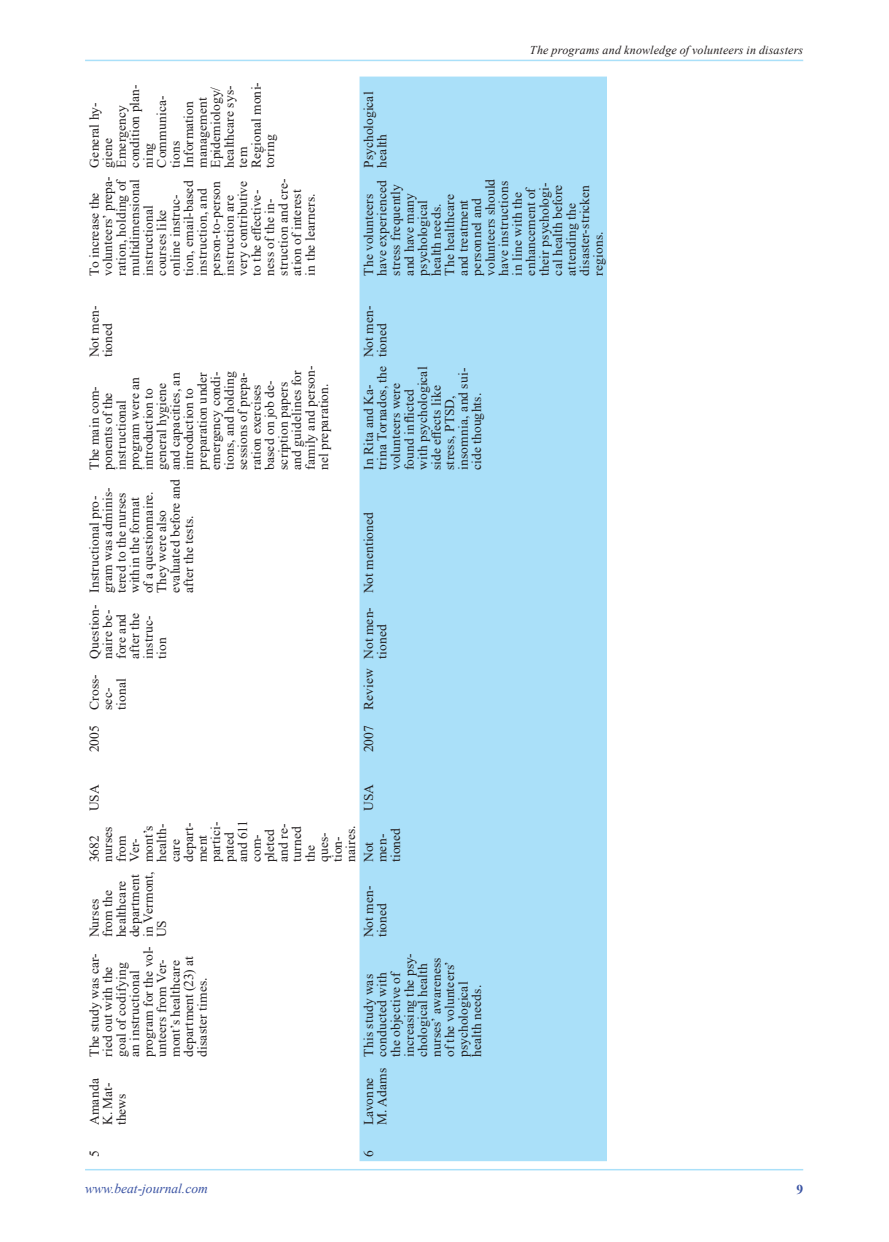
<style>
.page{position:relative;width:889px;height:1242px;background:#fff}
.page>*{position:absolute;margin:0;border:0;box-sizing:border-box;transform-origin:0 0}
.t1{font:13.5px/13.5px "Times New Roman";letter-spacing:.01em;color:#231f20}
.t2{font:italic 13.5px "Times New Roman";color:#3a53a3}
.t3{font:700 13.5px "Times New Roman";color:#3a53a3}
.t4{font:italic 12px "Times New Roman";letter-spacing:.015em;color:#231f20}
</style>
<div class="page">
<hr style="left:85px;top:1169px;width:718px;height:1px;background:#aae0f9">
<hr style="left:85px;top:60px;width:718px;height:1px;background:#aae0f9">
<div style="left:359px;top:77px;width:248px;height:1084px;background:#aae0f9"></div>
<p class="t1" style="left:87px;top:168px;width:87px;rotate:-90deg">General hy&shy;giene<br>Emergency condition plan&shy;ning<br>Communica&shy;tions<br>Information management<br>Epidemiology/ healthcare sys&shy;tem<br>Regional moni&shy;toring</p>
<p class="t1" style="left:87px;top:276px;width:101px;rotate:-90deg">To increase the volunteers’ prepa&shy;ration, holding of multidimensional instructional courses like online instruc&shy;tion, email-based instruction, and person-to-person instruction are very contributive to the effective&shy;ness of the in&shy;struction and cre&shy;ation of interest in the learners.</p>
<p class="t1" style="left:87px;top:357px;width:53px;rotate:-90deg">Not men&shy;tioned</p>
<p class="t1" style="left:87px;top:470px;width:106px;rotate:-90deg">The main com&shy;ponents of the instructional program were an introduction to general hygiene and capacities, an introduction to preparation under emergency condi&shy;tions, and holding sessions of prepa&shy;ration exercises based on job de&shy;scription papers and guidelines for family and person&shy;nel preparation.</p>
<p class="t1" style="left:87px;top:593px;width:115px;rotate:-90deg">Instructional pro&shy;gram was adminis&shy;tered to the nurses within the format<br>of a questionnaire.<br>They were also evaluated before and after the tests.</p>
<p class="t1" style="left:87px;top:659px;width:56px;rotate:-90deg">Question&shy;naire be&shy;fore and after the instruc&shy;tion</p>
<p class="t1" style="left:87px;top:710px;width:37px;text-indent:-43px;rotate:-90deg">2005 Cross&shy;sec&shy;tional</p>
<p class="t1" style="left:361px;top:167px;width:77px;rotate:-90deg">Psychological health</p>
<p class="t4" style="left:530px;top:42px;width:275px">The programs and knowledge of volunteers in disasters</p>
<p class="t1" style="left:361px;top:275px;width:98px;rotate:-90deg">The volunteers have experienced stress frequently and have many psychological health needs.<br>The healthcare and treatment personnel and volunteers should have instructions in line with the enhancement of their psychologi&shy;cal health before attending the disaster-stricken regions.</p>
<p class="t1" style="left:361px;top:357px;width:53px;rotate:-90deg">Not men&shy;tioned</p>
<p class="t1" style="left:361px;top:470px;width:106px;rotate:-90deg">In Rita and Ka&shy;trina Tornados, the volunteers were found inflicted with psychological side effects like stress, PTSD, insomnia, and sui&shy;cide thoughts.</p>
<p class="t1" style="left:361px;top:593px;width:83px;rotate:-90deg">Not mentioned</p>
<p class="t1" style="left:361px;top:659px;width:53px;text-indent:-94px;rotate:-90deg">2007 Review Not men&shy;tioned</p>
<p class="t1" style="left:87px;top:811px;width:28px;rotate:-90deg">USA</p>
<p class="t1" style="left:87px;top:862px;width:43px;rotate:-90deg">3682 nurses from<br>Ver&shy;mont’s health&shy;care depart&shy;ment partici&shy;pated and 611 com&shy;pleted and re&shy;turned the ques&shy;tion&shy;naires.</p>
<p class="t1" style="left:87px;top:937px;width:67px;rotate:-90deg">Nurses from the healthcare department in Vermont,<br>US</p>
<p class="t1" style="left:87px;top:1057px;width:112px;rotate:-90deg">The study was car&shy;ried out with the goal of codifying an instructional program for the vol&shy;unteers from Ver&shy;mont’s healthcare department (23) at disaster times.</p>
<p class="t1" style="left:87px;top:1125px;width:49px;rotate:-90deg">Amanda<br>K. Mat&shy;thews</p>
<p class="t1" style="left:361px;top:811px;width:28px;rotate:-90deg">USA</p>
<p class="t1" style="left:361px;top:862px;width:36px;rotate:-90deg">Not men&shy;tioned</p>
<p class="t1" style="left:361px;top:937px;width:53px;rotate:-90deg">Not men&shy;tioned</p>
<p class="t1" style="left:361px;top:1057px;width:105px;rotate:-90deg">This study was conducted with the objective of increasing the psy&shy;chological health nurses’ awareness of the volunteers’ psychological health needs.</p>
<p class="t1" style="left:361px;top:1125px;width:59px;rotate:-90deg">Lavonne<br>M. Adams</p>
<p class="t1" style="left:87px;top:1157px;width:8px;rotate:-90deg">5</p>
<p class="t1" style="left:361px;top:1157px;width:8px;rotate:-90deg">6</p>
<p class="t2" style="left:85px;top:1179px;width:124px">www.beat-journal.com</p>
<p class="t3" style="left:796px;top:1179px;width:8px">9</p>
</div>
